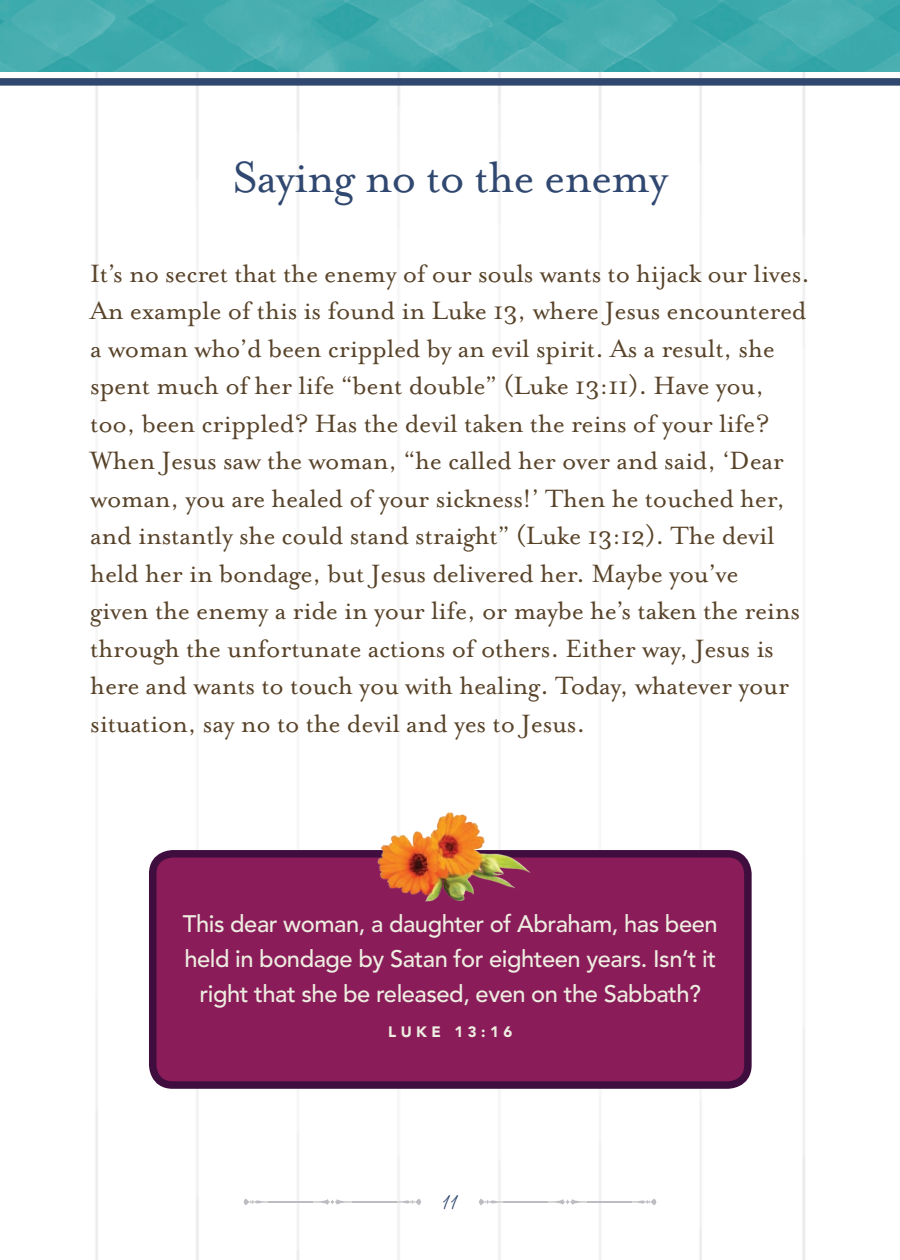
<style>
.page{position:relative;width:900px;height:1260px;background:#fff}
.page>*{position:absolute;margin:0;border:0;box-sizing:border-box;transform-origin:0 0}
.t1{font:50px "Mrs Eaves OT";letter-spacing:-.02em;color:#304870}
.t2{font:28.75px/37.5px "Mrs Eaves OT";letter-spacing:-.01em;color:#584329}
.t3{font:500 23.75px/35px "Avenir";letter-spacing:-.02em;color:#eeede1;text-align:center}
.t4{font:20px "Fairwater Script";color:#304870}
.t5{font:900 15px "Avenir";letter-spacing:.3em;color:#eeede1}
</style>
<div class="page">
<img style="left:95px;top:72px;width:710px;height:1188px">
<div style="left:0;top:78px;width:900px;height:8px;background:#304870"></div>
<img style="left:0;top:0;width:900px;height:72px">
<div style="left:153px;top:856px;width:595px;height:227px;background:#8a1d59;border-radius:20px"></div>
<div style="left:149px;top:850px;width:603px;height:239px;border:8px solid #3f0e3f;border-radius:20px"></div>
<img style="left:366px;top:808px;width:169px;height:94px">
<hr style="left:352px;top:1201px;width:45px;height:2px;background:#bcbdc0">
<svg style="left:396px;top:1199px;width:25px;height:6px"></svg>
<hr style="left:268px;top:1201px;width:44px;height:2px;background:#bcbdc0">
<svg style="left:244px;top:1199px;width:25px;height:6px"></svg>
<svg style="left:312px;top:1199px;width:41px;height:6px"></svg>
<hr style="left:588px;top:1201px;width:44px;height:2px;background:#bcbdc0">
<svg style="left:631px;top:1199px;width:25px;height:6px"></svg>
<hr style="left:503px;top:1201px;width:45px;height:2px;background:#bcbdc0">
<svg style="left:479px;top:1199px;width:25px;height:6px"></svg>
<svg style="left:547px;top:1199px;width:41px;height:6px"></svg>
<h1 class="t1" style="left:232px;top:150px;width:437px">Saying no to the enemy</h1>
<p class="t2" style="left:90px;top:255px;width:718px">It’s no secret that the enemy of our souls wants to hijack our lives.<br>An example of this is found in Luke 13, where Jesus encountered a woman who’d been crippled by an evil spirit. As a result, she spent much of her life “bent double” (Luke 13:11). Have you, too, been crippled? Has the devil taken the reins of your life?<br>When Jesus saw the woman, “he called her over and said, ‘Dear woman, you are healed of your sickness!’ Then he touched her, and instantly she could stand straight” (Luke 13:12). The devil held her in bondage, but Jesus delivered her. Maybe you’ve<br>given the enemy a ride in your life, or maybe he’s taken the reins through the unfortunate actions of others. Either way, Jesus is here and wants to touch you with healing. Today, whatever your situation, say no to the devil and yes to Jesus.</p>
<p class="t3" style="left:183px;top:907px;width:536px">This dear woman, a daughter of Abraham, has been held in bondage by Satan for eighteen years. Isn’t it right that she be released, even on the Sabbath?</p>
<p class="t5" style="left:388px;top:1023px;width:126px">LUKE 13:16</p>
<p class="t4" style="left:442px;top:1190px;width:17px">11</p>
</div>
